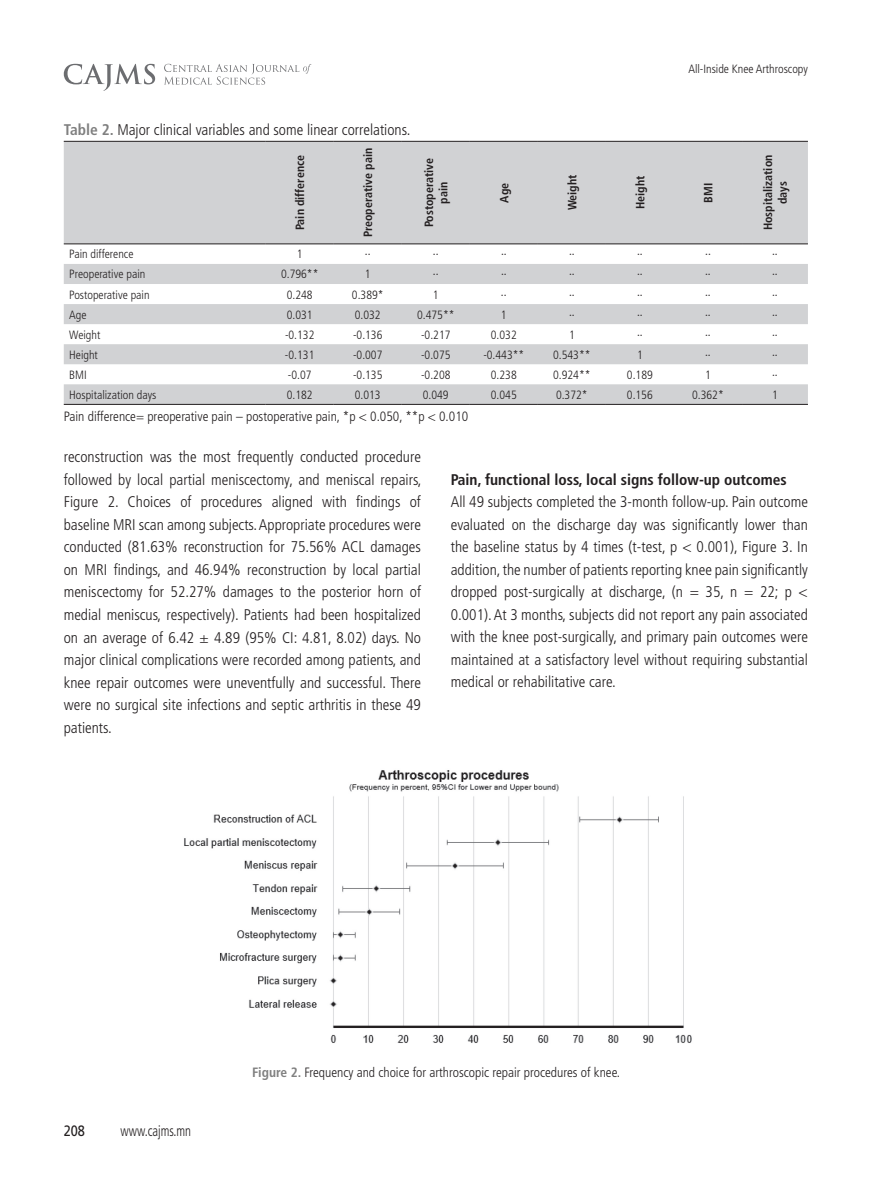
<style>
.page{position:relative;width:893px;height:1191px;background:#fff}
.page>*{position:absolute;margin:0;border:0;box-sizing:border-box;transform-origin:0 0}
.t1{font:300 condensed 15.45px/22.5px "Frutiger LT Std";color:#231f20;text-align:justify}
.t2{font:300 condensed 15px "Frutiger LT Std";color:#231f20;scale:.85 1}
.t3{font:15px "Frutiger LT Std";color:#231f20;scale:.85 1}
.t4{font:300 condensed 13.5px "Frutiger LT Std";color:#231f20}
.t5{font:300 condensed 12px "Frutiger LT Std";color:#231f20}
.t6{font:700 condensed 12px/14.4px "Frutiger LT Std";color:#231f20;text-align:center}
.s1{font-weight:700;color:#808080}
.s2{font-weight:700}
</style>
<div class="page">
<svg style="left:64px;top:64px;width:91px;height:27px"></svg>
<svg style="left:164px;top:64px;width:147px;height:21px"></svg>
<svg style="left:64px;top:142px;width:744px;height:262px;fill:#d1d2d4"></svg>
<hr style="left:64px;top:141px;width:202px;height:1px;background:#231f20">
<hr style="left:266px;top:141px;width:68px;height:1px;background:#231f20">
<hr style="left:334px;top:141px;width:68px;height:1px;background:#231f20">
<hr style="left:402px;top:141px;width:68px;height:1px;background:#231f20">
<hr style="left:470px;top:141px;width:68px;height:1px;background:#231f20">
<hr style="left:538px;top:141px;width:68px;height:1px;background:#231f20">
<hr style="left:606px;top:141px;width:68px;height:1px;background:#231f20">
<hr style="left:674px;top:141px;width:68px;height:1px;background:#231f20">
<hr style="left:742px;top:141px;width:66px;height:1px;background:#231f20">
<hr style="left:64px;top:243px;width:202px;height:1px;background:#231f20">
<hr style="left:266px;top:243px;width:68px;height:1px;background:#231f20">
<hr style="left:334px;top:243px;width:68px;height:1px;background:#231f20">
<hr style="left:402px;top:243px;width:68px;height:1px;background:#231f20">
<hr style="left:470px;top:243px;width:68px;height:1px;background:#231f20">
<hr style="left:538px;top:243px;width:68px;height:1px;background:#231f20">
<hr style="left:606px;top:243px;width:68px;height:1px;background:#231f20">
<hr style="left:674px;top:243px;width:68px;height:1px;background:#231f20">
<hr style="left:742px;top:243px;width:66px;height:1px;background:#231f20">
<hr style="left:64px;top:404px;width:202px;height:1px;background:#231f20">
<hr style="left:266px;top:404px;width:68px;height:1px;background:#231f20">
<hr style="left:334px;top:404px;width:68px;height:1px;background:#231f20">
<hr style="left:402px;top:404px;width:68px;height:1px;background:#231f20">
<hr style="left:470px;top:404px;width:68px;height:1px;background:#231f20">
<hr style="left:538px;top:404px;width:68px;height:1px;background:#231f20">
<hr style="left:606px;top:404px;width:68px;height:1px;background:#231f20">
<hr style="left:674px;top:404px;width:68px;height:1px;background:#231f20">
<hr style="left:742px;top:404px;width:66px;height:1px;background:#231f20">
<img style="left:184px;top:770px;width:508px;height:273px">
<p class="t1" style="left:64px;top:118px;width:348px"><span class="s1">Table 2.</span> Major clinical variables and some linear correlations.</p>
<p class="t6" style="left:293px;top:230px;width:77px;rotate:-90deg">Pain difference</p>
<p class="t6" style="left:361px;top:237px;width:91px;rotate:-90deg">Preoperative pain</p>
<p class="t6" style="left:422px;top:227px;width:71px;rotate:-90deg">Postoperative pain</p>
<p class="t5" style="left:688px;top:62px;width:121px">All-Inside Knee Arthroscopy</p>
<p class="t6" style="left:497px;top:202px;width:21px;rotate:-90deg">Age</p>
<p class="t6" style="left:565px;top:210px;width:37px;rotate:-90deg">Weight</p>
<p class="t6" style="left:633px;top:209px;width:35px;rotate:-90deg">Height</p>
<p class="t6" style="left:701px;top:202px;width:21px;rotate:-90deg">BMI</p>
<p class="t6" style="left:761px;top:230px;width:77px;rotate:-90deg">Hospitalization days</p>
<p class="t5" style="left:69px;top:247px;width:66px">Pain difference</p>
<p class="t5" style="left:297px;top:247px;width:7px">1</p>
<p class="t5" style="left:365px;top:247px;width:7px">··</p>
<p class="t5" style="left:433px;top:247px;width:7px">··</p>
<p class="t5" style="left:501px;top:247px;width:7px">··</p>
<p class="t5" style="left:569px;top:247px;width:7px">··</p>
<p class="t5" style="left:637px;top:247px;width:7px">··</p>
<p class="t5" style="left:705px;top:247px;width:7px">··</p>
<p class="t5" style="left:772px;top:247px;width:7px">··</p>
<p class="t5" style="left:69px;top:267px;width:78px">Preoperative pain</p>
<p class="t5" style="left:281px;top:267px;width:39px">0.796**</p>
<p class="t5" style="left:365px;top:267px;width:7px">1</p>
<p class="t5" style="left:433px;top:267px;width:7px">··</p>
<p class="t5" style="left:501px;top:267px;width:7px">··</p>
<p class="t5" style="left:569px;top:267px;width:7px">··</p>
<p class="t5" style="left:637px;top:267px;width:7px">··</p>
<p class="t5" style="left:705px;top:267px;width:7px">··</p>
<p class="t5" style="left:772px;top:267px;width:7px">··</p>
<p class="t5" style="left:69px;top:287px;width:82px">Postoperative pain</p>
<p class="t5" style="left:287px;top:287px;width:27px">0.248</p>
<p class="t5" style="left:352px;top:287px;width:33px">0.389*</p>
<p class="t5" style="left:433px;top:287px;width:7px">1</p>
<p class="t5" style="left:501px;top:287px;width:7px">··</p>
<p class="t5" style="left:569px;top:287px;width:7px">··</p>
<p class="t5" style="left:637px;top:287px;width:7px">··</p>
<p class="t5" style="left:705px;top:287px;width:7px">··</p>
<p class="t5" style="left:772px;top:287px;width:7px">··</p>
<p class="t5" style="left:69px;top:308px;width:19px">Age</p>
<p class="t5" style="left:287px;top:308px;width:27px">0.031</p>
<p class="t5" style="left:355px;top:308px;width:27px">0.032</p>
<p class="t5" style="left:417px;top:308px;width:39px">0.475**</p>
<p class="t5" style="left:501px;top:308px;width:7px">1</p>
<p class="t5" style="left:569px;top:308px;width:7px">··</p>
<p class="t5" style="left:637px;top:308px;width:7px">··</p>
<p class="t5" style="left:705px;top:308px;width:7px">··</p>
<p class="t5" style="left:772px;top:308px;width:7px">··</p>
<p class="t5" style="left:69px;top:328px;width:33px">Weight</p>
<p class="t5" style="left:285px;top:328px;width:31px">-0.132</p>
<p class="t5" style="left:353px;top:328px;width:31px">-0.136</p>
<p class="t5" style="left:421px;top:328px;width:31px">-0.217</p>
<p class="t5" style="left:491px;top:328px;width:27px">0.032</p>
<p class="t5" style="left:569px;top:328px;width:7px">1</p>
<p class="t5" style="left:637px;top:328px;width:7px">··</p>
<p class="t5" style="left:705px;top:328px;width:7px">··</p>
<p class="t5" style="left:772px;top:328px;width:7px">··</p>
<p class="t5" style="left:69px;top:348px;width:30px">Height</p>
<p class="t5" style="left:285px;top:348px;width:31px">-0.131</p>
<p class="t5" style="left:353px;top:348px;width:31px">-0.007</p>
<p class="t5" style="left:421px;top:348px;width:31px">-0.075</p>
<p class="t5" style="left:483px;top:348px;width:42px">-0.443**</p>
<p class="t5" style="left:553px;top:348px;width:39px">0.543**</p>
<p class="t5" style="left:637px;top:348px;width:7px">1</p>
<p class="t5" style="left:705px;top:348px;width:7px">··</p>
<p class="t5" style="left:772px;top:348px;width:7px">··</p>
<p class="t5" style="left:69px;top:368px;width:19px">BMI</p>
<p class="t5" style="left:288px;top:368px;width:25px">-0.07</p>
<p class="t5" style="left:353px;top:368px;width:31px">-0.135</p>
<p class="t5" style="left:421px;top:368px;width:31px">-0.208</p>
<p class="t5" style="left:491px;top:368px;width:27px">0.238</p>
<p class="t5" style="left:553px;top:368px;width:39px">0.924**</p>
<p class="t5" style="left:627px;top:368px;width:27px">0.189</p>
<p class="t5" style="left:705px;top:368px;width:7px">1</p>
<p class="t5" style="left:772px;top:368px;width:7px">··</p>
<p class="t5" style="left:69px;top:388px;width:89px">Hospitalization days</p>
<p class="t5" style="left:287px;top:388px;width:27px">0.182</p>
<p class="t5" style="left:355px;top:388px;width:27px">0.013</p>
<p class="t5" style="left:423px;top:388px;width:27px">0.049</p>
<p class="t5" style="left:491px;top:388px;width:27px">0.045</p>
<p class="t5" style="left:556px;top:388px;width:33px">0.372*</p>
<p class="t5" style="left:627px;top:388px;width:27px">0.156</p>
<p class="t5" style="left:692px;top:388px;width:33px">0.362*</p>
<p class="t5" style="left:772px;top:388px;width:7px">1</p>
<p class="t4" style="left:64px;top:409px;width:406px">Pain difference= preoperative pain – postoperative pain, *p &lt; 0.050, **p &lt; 0.010</p>
<p class="t1" style="left:64px;top:446px;width:359px">reconstruction was the most frequently conducted procedure followed by local partial meniscectomy, and meniscal repairs, Figure 2. Choices of procedures aligned with findings of baseline MRI scan among subjects. Appropriate procedures were conducted (81.63% reconstruction for 75.56% ACL damages on MRI findings, and 46.94% reconstruction by local partial meniscectomy for 52.27% damages to the posterior horn of medial meniscus, respectively). Patients had been hospitalized on an average of 6.42 ± 4.89 (95% CI: 4.81, 8.02) days. No major clinical complications were recorded among patients, and knee repair outcomes were uneventfully and successful. There were no surgical site infections and septic arthritis in these 49 patients.</p>
<p class="t1" style="left:451px;top:468px;width:359px;text-align:left"><span class="s2">Pain, functional loss, local signs follow-up outcomes<br></span>All 49 subjects completed the 3-month follow-up. Pain outcome evaluated on the discharge day was significantly lower than the baseline status by 4 times (t-test, p &lt; 0.001), Figure 3. In addition, the number of patients reporting knee pain significantly dropped post-surgically at discharge, (n = 35, n = 22; p &lt; 0.001). At 3 months, subjects did not report any pain associated with the knee post-surgically, and primary pain outcomes were maintained at a satisfactory level without requiring substantial medical or rehabilitative care.</p>
<p class="t3" style="left:64px;top:1122px;width:27px">208</p>
<p class="t2" style="left:120px;top:1122px;width:85px">www.cajms.mn</p>
<p class="t4" style="left:252px;top:1064px;width:370px"><span class="s1">Figure 2.</span> Frequency and choice for arthroscopic repair procedures of knee.</p>
</div>
